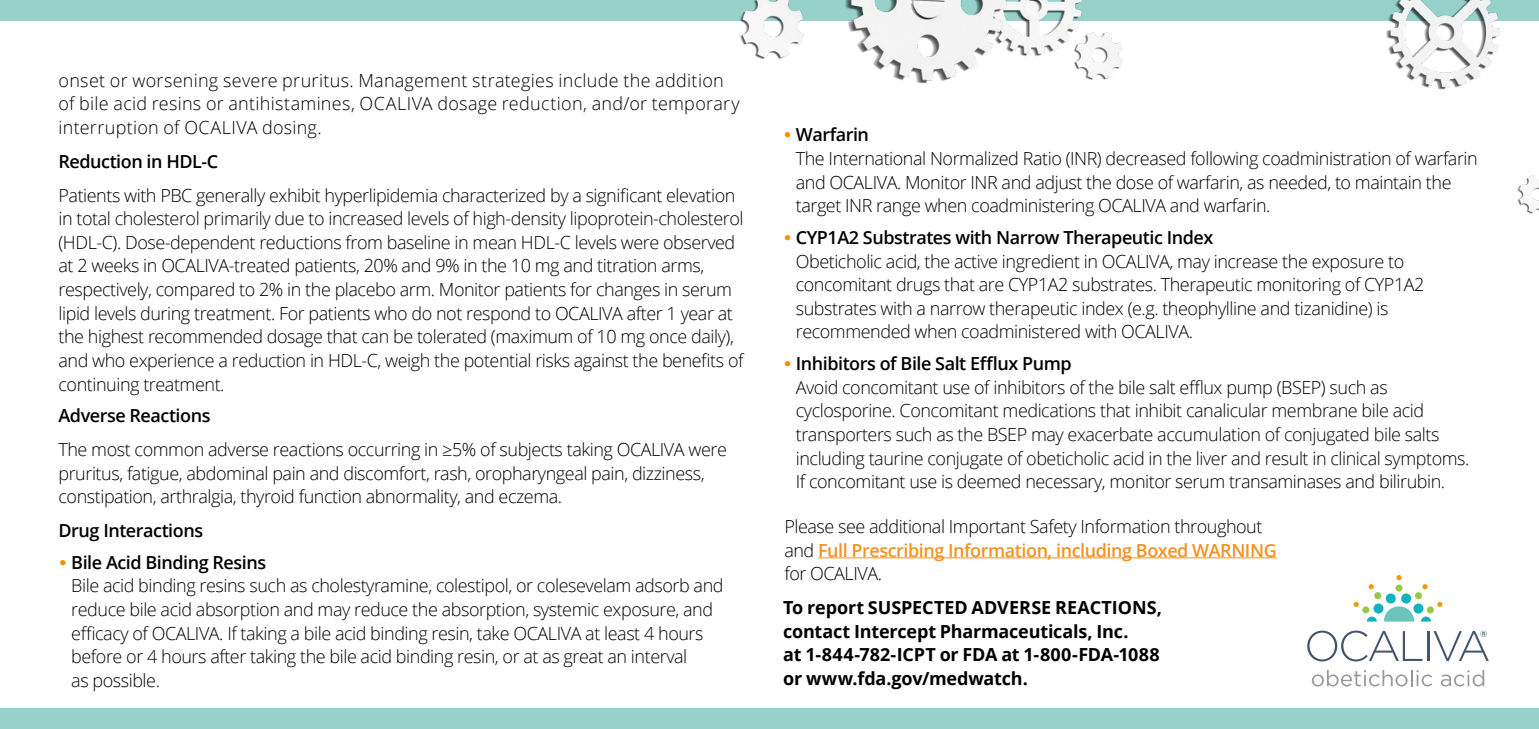
<style>
.page{position:relative;width:1539px;height:729px;background:#fff}
.page>*{position:absolute;margin:0;border:0;box-sizing:border-box;transform-origin:0 0}
.t1{font:300 18px/23.6px "Open Sans";letter-spacing:-.025em;color:#000}
.t2{font:300 18px/23.6px "Open Sans";letter-spacing:.015em;color:#000}
.t3{font:700 18px/23.6px "Open Sans";letter-spacing:-.01em;color:#000}
.t4{font:600 18px "Open Sans";letter-spacing:-.025em;color:#000}
.s1{font-family:"Gotham";font-weight:700;color:#f49000}
.s2{font-weight:600}
.s3{font-weight:600;color:#f49221}
</style>
<div class="page">
<div style="left:0;top:0;width:1539px;height:20px;background:#97d1ca"></div>
<div style="left:0;top:709px;width:1539px;height:20px;background:#97d1ca"></div>
<img style="left:1025px;top:0;width:67px;height:56px">
<img style="left:832px;top:0;width:193px;height:84px">
<img style="left:1068px;top:25px;width:55px;height:55px">
<img style="left:731px;top:0;width:83px;height:60px">
<img style="left:1377px;top:0;width:134px;height:90px">
<img style="left:1517px;top:175px;width:22px;height:39px">
<hr style="left:818px;top:557px;width:459px;height:1px;background:#f49221">
<svg style="left:1312px;top:670px;width:120px;height:17px"></svg>
<svg style="left:1441px;top:670px;width:43px;height:17px"></svg>
<div style="left:1373px;top:604px;width:11px;height:10px;background:#0db3c1;border-radius:50%"></div>
<div style="left:1386px;top:594px;width:10px;height:10px;background:#0db3c1;border-radius:50%"></div>
<div style="left:1413px;top:604px;width:10px;height:10px;background:#0db3c1;border-radius:50%"></div>
<div style="left:1401px;top:594px;width:10px;height:10px;background:#0db3c1;border-radius:50%"></div>
<svg style="left:1367px;top:617px;width:10px;height:5px"></svg>
<svg style="left:1421px;top:617px;width:10px;height:5px"></svg>
<svg style="left:1384px;top:606px;width:30px;height:16px"></svg>
<div style="left:1427px;top:606px;width:7px;height:8px;background:#9bc747;border-radius:50%"></div>
<div style="left:1415px;top:592px;width:7px;height:8px;background:#9bc747;border-radius:3px"></div>
<svg style="left:1362px;top:606px;width:8px;height:8px"></svg>
<svg style="left:1374px;top:592px;width:8px;height:8px"></svg>
<div style="left:1395px;top:584px;width:8px;height:8px;background:#9bc747;border-radius:3px"></div>
<svg style="left:1437px;top:602px;width:6px;height:5px"></svg>
<svg style="left:1422px;top:584px;width:6px;height:6px"></svg>
<svg style="left:1396px;top:575px;width:6px;height:5px"></svg>
<svg style="left:1368px;top:584px;width:6px;height:6px"></svg>
<svg style="left:1353px;top:602px;width:6px;height:5px"></svg>
<svg style="left:1307px;top:631px;width:116px;height:30px"></svg>
<hr style="left:1427px;top:631px;width:2px;height:30px;background:#43546c">
<svg style="left:1434px;top:631px;width:55px;height:30px"></svg>
<p class="t2" style="left:59px;top:68px;width:683px">onset or worsening severe pruritus. Management strategies include the addition of bile acid resins or antihistamines, OCALIVA dosage reduction, and/or temporary interruption of OCALIVA dosing.</p>
<p class="t4" style="left:59px;top:149px;width:161px">Reduction in HDL-C</p>
<p class="t1" style="left:59px;top:183px;width:687px">Patients with PBC generally exhibit hyperlipidemia characterized by a significant elevation in total cholesterol primarily due to increased levels of high-density lipoprotein-cholesterol (HDL-C). Dose-dependent reductions from baseline in mean HDL-C levels were observed at 2 weeks in OCALIVA-treated patients, 20% and 9% in the 10 mg and titration arms, respectively, compared to 2% in the placebo arm. Monitor patients for changes in serum lipid levels during treatment. For patients who do not respond to OCALIVA after 1 year at the highest recommended dosage that can be tolerated (maximum of 10 mg once daily), and who experience a reduction in HDL-C, weigh the potential risks against the benefits of continuing treatment.</p>
<p class="t4" style="left:59px;top:403px;width:153px">Adverse Reactions</p>
<p class="t1" style="left:59px;top:437px;width:670px">The most common adverse reactions occurring in ≥5% of subjects taking OCALIVA were pruritus, fatigue, abdominal pain and discomfort, rash, oropharyngeal pain, dizziness, constipation, arthralgia, thyroid function abnormality, and eczema.</p>
<p class="t4" style="left:59px;top:518px;width:146px">Drug Interactions</p>
<p class="t1" style="left:71px;top:550px;width:654px;text-indent:-13px"><span class="s1">•</span> <span class="s2">Bile Acid Binding Resins<br></span>Bile acid binding resins such as cholestyramine, colestipol, or colesevelam adsorb and reduce bile acid absorption and may reduce the absorption, systemic exposure, and efficacy of OCALIVA. If taking a bile acid binding resin, take OCALIVA at least 4 hours before or 4 hours after taking the bile acid binding resin, or at as great an interval<br>as possible.</p>
<p class="t1" style="left:796px;top:123px;width:684px;text-indent:-13px"><span class="s1">•</span> <span class="s2">Warfarin<br></span>The International Normalized Ratio (INR) decreased following coadministration of warfarin and OCALIVA. Monitor INR and adjust the dose of warfarin, as needed, to maintain the target INR range when coadministering OCALIVA and warfarin.</p>
<p class="t1" style="left:796px;top:225px;width:630px;text-indent:-13px"><span class="s1">•</span> <span class="s2">CYP1A2 Substrates with Narrow Therapeutic Index<br></span>Obeticholic acid, the active ingredient in OCALIVA, may increase the exposure to concomitant drugs that are CYP1A2 substrates. Therapeutic monitoring of CYP1A2 substrates with a narrow therapeutic index (e.g. theophylline and tizanidine) is recommended when coadministered with OCALIVA.</p>
<p class="t1" style="left:796px;top:351px;width:675px;text-indent:-13px"><span class="s1">•</span> <span class="s2">Inhibitors of Bile Salt Efflux Pump<br></span>Avoid concomitant use of inhibitors of the bile salt efflux pump (BSEP) such as cyclosporine. Concomitant medications that inhibit canalicular membrane bile acid transporters such as the BSEP may exacerbate accumulation of conjugated bile salts including taurine conjugate of obeticholic acid in the liver and result in clinical symptoms.<br>If concomitant use is deemed necessary, monitor serum transaminases and bilirubin.</p>
<p class="t1" style="left:784px;top:514px;width:494px">Please see additional Important Safety Information throughout and <span class="s3">Full Prescribing Information, including Boxed WARNING </span>for OCALIVA.</p>
<p class="t3" style="left:783px;top:595px;width:380px">To report SUSPECTED ADVERSE REACTIONS, contact Intercept Pharmaceuticals, Inc.<br>at 1-844-782-ICPT or FDA at 1-800-FDA-1088 or www.fda.gov/medwatch.</p>
</div>
